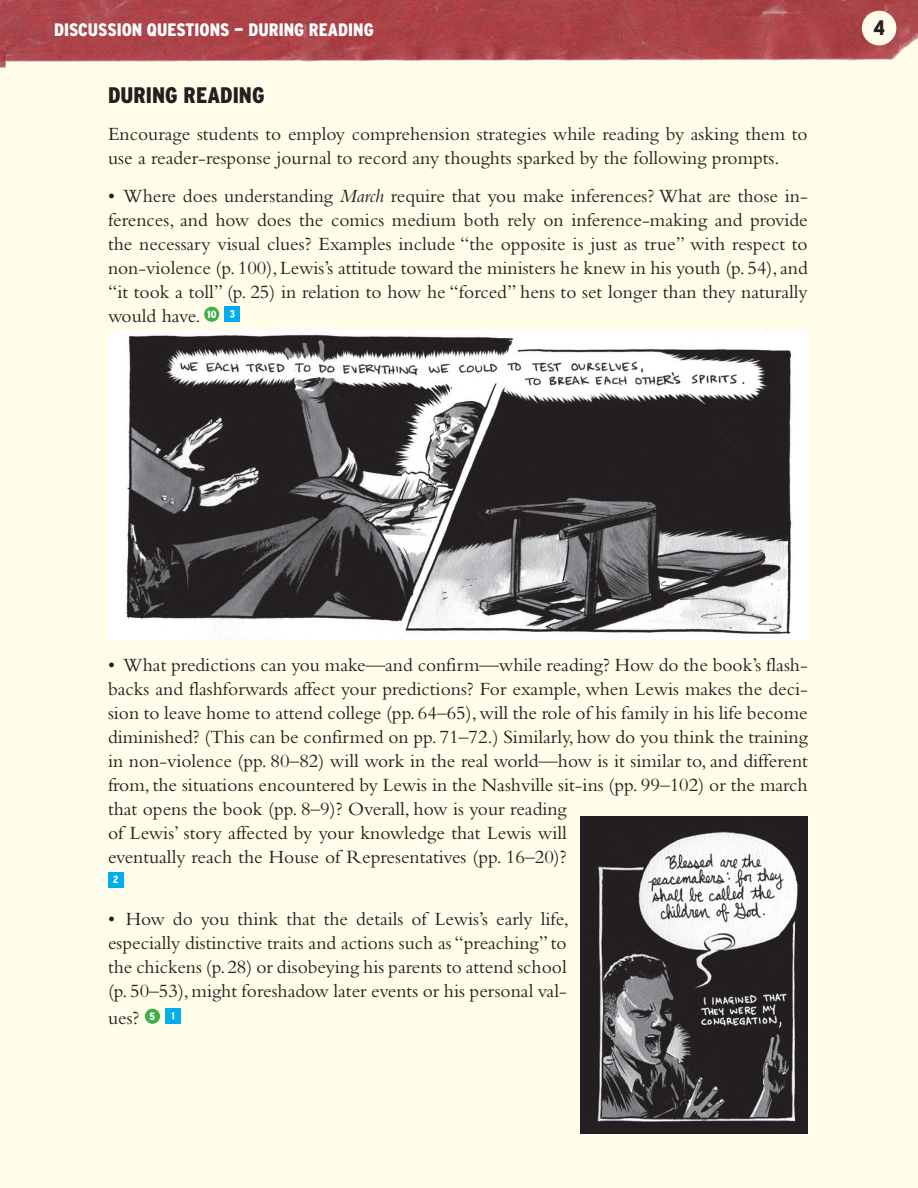
<style>
.page{position:relative;width:918px;height:1188px;background:#fffde9}
.page>*{position:absolute;margin:0;border:0;box-sizing:border-box;transform-origin:0 0}
.Paragraph_Style_1{font:900 condensed 22.5px "Interstate";color:#231f20}
.t1{font:900 condensed 21px "Interstate";color:#231f20}
.Paragraph_Style_1-2{font:19.5px/24px "Bembo";color:#231f20}
.t2{font:900 condensed 18px "Interstate";color:#fff}
.t3{font:900 condensed 10.5px "Interstate";color:#fff}
.s1{font-family:"M Bembo";font-style:italic}
</style>
<div class="page">
<img style="left:0;top:0;width:918px;height:68px">
<div style="left:862px;top:11px;width:34px;height:34px;background:#fffde9;border-radius:50%"></div>
<div style="left:204px;top:307px;width:15px;height:15px;background:#40ae49;border-radius:50%"></div>
<div style="left:225px;top:307px;width:15px;height:15px;background:#00aeef"></div>
<svg style="left:230px;top:310px;width:5px;height:8px"></svg>
<div style="left:108px;top:872px;width:15px;height:15px;background:#00aeef"></div>
<svg style="left:113px;top:876px;width:5px;height:7px"></svg>
<div style="left:145px;top:1009px;width:15px;height:15px;background:#40ae49;border-radius:50%"></div>
<div style="left:165px;top:1009px;width:16px;height:15px;background:#00aeef"></div>
<svg style="left:172px;top:1012px;width:2px;height:8px"></svg>
<img style="left:580px;top:817px;width:228px;height:317px">
<img style="left:108px;top:330px;width:700px;height:309px">
<p class="t2" style="left:54px;top:19px;width:321px">DISCUSSION QUESTIONS — DURING READING</p>
<p class="Paragraph_Style_1" style="left:108px;top:82px;width:158px">DURING READING</p>
<p class="Paragraph_Style_1-2" style="left:108px;top:122px;width:701px">Encourage students to employ comprehension strategies while reading by asking them to use a reader-response journal to record any thoughts sparked by the following prompts.</p>
<p class="Paragraph_Style_1-2" style="left:108px;top:183px;width:701px;text-align:justify">• Where does understanding <span class="s1">March</span> require that you make inferences? What are those in&shy;ferences, and how does the comics medium both rely on inference-making and provide the necessary visual clues? Examples include “the opposite is just as true” with respect to non-violence (p. 100), Lewis’s attitude toward the ministers he knew in his youth (p. 54), and “it took a toll” (p. 25) in relation to how he “forced” hens to set longer than they naturally would have.</p>
<p class="t3" style="left:207px;top:309px;width:11px">10</p>
<p class="t1" style="left:873px;top:16px;width:13px">4</p>
<p class="Paragraph_Style_1-2" style="left:108px;top:653px;width:701px">• What predictions can you make—and confirm—while reading? How do the book’s flash&shy;backs and flashforwards affect your predictions? For example, when Lewis makes the deci&shy;sion to leave home to attend college (pp. 64–65), will the role of his family in his life become diminished? (This can be confirmed on pp. 71–72.) Similarly, how do you think the training in non-violence (pp. 80–82) will work in the real world—how is it similar to, and different from, the situations encountered by Lewis in the Nashville sit-ins (pp. 99–102) or the march that opens the book (pp. 8–9)? Overall, how is your reading<br>of Lewis’ story affected by your knowledge that Lewis will<br>eventually reach the House of Representatives (pp. 16–20)?</p>
<p class="Paragraph_Style_1-2" style="left:108px;top:906px;width:462px;text-align:justify">• How do you think that the details of Lewis’s early life, especially distinctive traits and actions such as “preaching” to the chickens (p. 28) or disobeying his parents to attend school (p. 50–53), might foreshadow later events or his personal val-</p>
<p class="Paragraph_Style_1-2" style="left:108px;top:1005px;width:33px">ues?</p>
<p class="t3" style="left:150px;top:1011px;width:7px">5</p>
</div>
